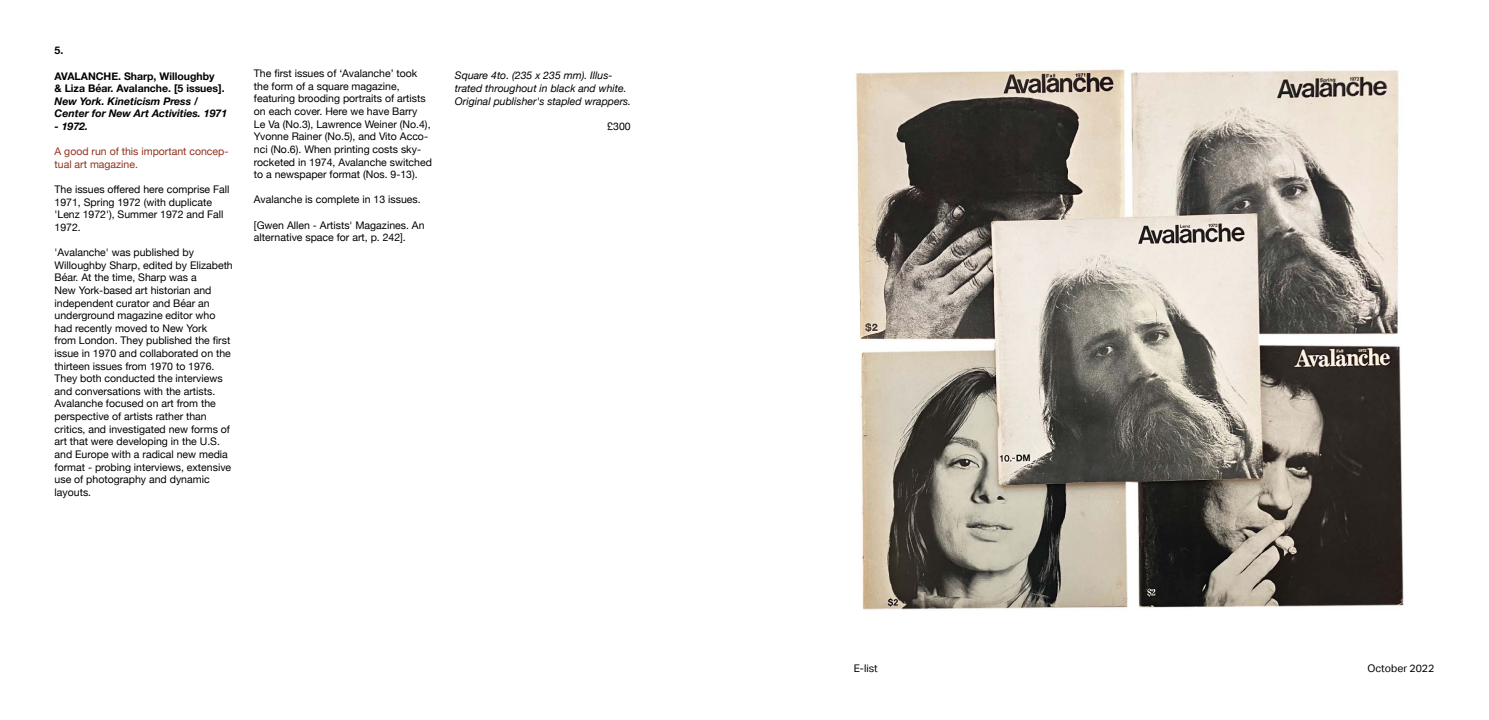
<style>
.page{position:relative;width:1489px;height:720px;background:#fff}
.page>*{position:absolute;margin:0;border:0;box-sizing:border-box;transform-origin:0 0}
.t1{font:10.5px/12.6px "Helvetica Neue";color:#000}
.t2{font:italic 10.5px/12.6px "Helvetica Neue";color:#000}
.t3{font:italic 700 10.5px/12.6px "Helvetica Neue";color:#000}
.t4{font:700 10.5px/12.6px "Helvetica Neue";color:#000}
.t5{font:10.5px/12.6px "Helvetica Neue";color:#91321e}
.t6{font:10.5px "Aktiv Grotesk";color:#000}
</style>
<div class="page">
<img style="left:855px;top:69px;width:549px;height:541px">
<p class="t4" style="left:55px;top:45px;width:10px">5.</p>
<p class="t4" style="left:55px;top:70px;width:171px">AVALANCHE. Sharp, Willoughby<br>&amp; Liza Béar. Avalanche. [5 issues].</p>
<p class="t3" style="left:55px;top:95px;width:174px">New York. Kineticism Press /<br>Center for New Art Activities. 1971</p>
<p class="t3" style="left:55px;top:120px;width:35px">- 1972.</p>
<p class="t5" style="left:55px;top:146px;width:175px">A good run of this important concep&shy;tual art magazine.</p>
<p class="t1" style="left:55px;top:183px;width:176px">The issues offered here comprise Fall<br>1971, Spring 1972 (with duplicate 'Lenz 1972'), Summer 1972 and Fall<br>1972.</p>
<p class="t1" style="left:55px;top:246px;width:180px">'Avalanche' was published by Willoughby Sharp, edited by Elizabeth Béar. At the time, Sharp was a<br>New York-based art historian and independent curator and Béar an underground magazine editor who had recently moved to New York<br>from London. They published the first issue in 1970 and collaborated on the thirteen issues from 1970 to 1976.<br>They both conducted the interviews and conversations with the artists.<br>Avalanche focused on art from the perspective of artists rather than critics, and investigated new forms of art that were developing in the U.S. and Europe with a radical new media format - probing interviews, extensive use of photography and dynamic layouts.</p>
<p class="t1" style="left:254px;top:68px;width:179px">The first issues of ‘Avalanche’ took the form of a square magazine, featuring brooding portraits of artists on each cover. Here we have Barry<br>Le Va (No.3), Lawrence Weiner (No.4), Yvonne Rainer (No.5), and Vito Acco&shy;nci (No.6). When printing costs sky&shy;rocketed in 1974, Avalanche switched to a newspaper format (Nos. 9-13).</p>
<p class="t1" style="left:254px;top:194px;width:168px">Avalanche is complete in 13 issues.</p>
<p class="t1" style="left:254px;top:219px;width:172px">[Gwen Allen - Artists' Magazines. An alternative space for art, p. 242].</p>
<p class="t2" style="left:455px;top:70px;width:178px">Square 4to. (235 x 235 mm). Illus&shy;trated throughout in black and white.<br>Original publisher's stapled wrappers.</p>
<p class="t1" style="left:607px;top:120px;width:25px">£300</p>
<p class="t6" style="left:853px;top:661px;width:26px">E-list</p>
<p class="t6" style="left:1367px;top:661px;width:69px">October 2022</p>
</div>
